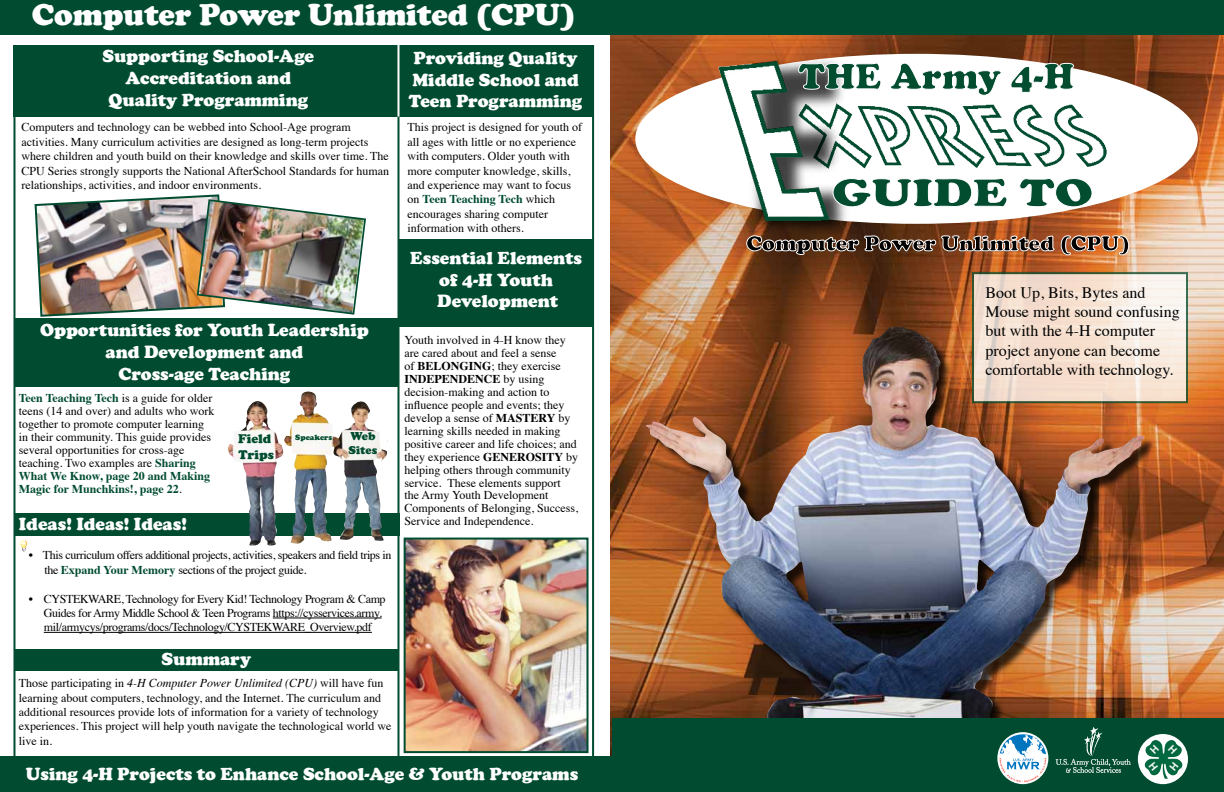
<style>
.page{position:relative;width:1224px;height:792px;background:#fff}
.page>*{position:absolute;margin:0;border:0;box-sizing:border-box;transform-origin:0 0}
.t1{font:900 31px "Cooper";color:#fff}
.t2{font:900 21.9px "Cooper";color:#000}
.t3{font:900 18px/21.6px "Cooper";color:#fff;text-align:center}
.t4{font:16px/19.2px "Times";color:#000}
.t5{font:900 13px/15.5px "Cooper";color:#014c30}
.t6{font:12px/13px "Times";color:#000}
.t7{font:12px/14.4px "Times";letter-spacing:-.03em;color:#000}
.t8{font:900 11.7px/14px "Cooper";color:#014c30}
.t9{font:900 8px "Cooper";color:#014c30}
.s1{font-weight:700;color:#014c30}
.s2{font-weight:700}
.s3{font-style:italic}
</style>
<div class="page">
<img style="left:611px;top:35px;width:613px;height:721px">
<div style="left:619px;top:328px;width:541px;height:440px;background:#000;opacity:.75"></div>
<img style="left:646px;top:327px;width:428px;height:392px">
<div style="left:0;top:0;width:1224px;height:35px;background:#014c30"></div>
<div style="left:0;top:756px;width:612px;height:36px;background:#014c30"></div>
<div style="left:635px;top:54px;width:563px;height:170px;background:#fff;border-radius:50%"></div>
<img style="left:1014px;top:59px;width:177px;height:167px">
<img style="left:682px;top:45px;width:208px;height:233px">
<svg style="left:746px;top:62px;width:384px;height:216px"></svg>
<div style="left:397px;top:45px;width:197px;height:72px;background:#014c30"></div>
<div style="left:13px;top:45px;width:385px;height:72px;background:#014c30"></div>
<hr style="left:398px;top:90px;width:2px;height:682px;background:#014c30">
<div style="left:398px;top:239px;width:195px;height:88px;background:#014c30"></div>
<div style="left:14px;top:318px;width:384px;height:68px;background:#014c30"></div>
<div style="left:14px;top:649px;width:385px;height:22px;background:#014c30"></div>
<div style="left:15px;top:513px;width:384px;height:22px;background:#014c30"></div>
<img style="left:284px;top:393px;width:79px;height:151px">
<div style="left:612px;top:719px;width:612px;height:73px;background:#014c30"></div>
<svg style="left:21px;top:540px;width:6px;height:12px"></svg>
<hr style="left:273px;top:618px;width:109px;height:1px;background:#000">
<hr style="left:44px;top:632px;width:328px;height:1px;background:#000">
<svg style="left:972px;top:272px;width:216px;height:131px;background:#ecdcce"></svg>
<img style="left:407px;top:541px;width:179px;height:209px">
<div style="left:404px;top:538px;width:185px;height:215px;border:2px solid #014c30"></div>
<img style="left:34px;top:194px;width:332px;height:123px">
<hr style="left:398px;top:44px;width:2px;height:73px;background:#fff">
<div style="left:1138px;top:734px;width:50px;height:50px;background:#fff;border-radius:50%"></div>
<img style="left:1145px;top:739px;width:38px;height:40px">
<svg style="left:998px;top:733px;width:49px;height:50px"></svg>
<svg style="left:1056px;top:727px;width:75px;height:46px"></svg>
<h1 class="t1" style="left:32px;top:-3px;width:545px">Computer Power Unlimited (CPU)</h1>
<h3 class="t3" style="left:102px;top:46px;width:213px">Supporting School-Age<br>Accreditation and<br>Quality Programming</h3>
<h3 class="t3" style="left:409px;top:47px;width:175px;text-align:left">Providing Quality<br>Middle School and<br>Teen Programming</h3>
<p class="t6" style="left:22px;top:119px;width:369px;line-height:14.4px">Computers and technology can be webbed into School-Age program activities. Many curriculum activities are designed as long-term projects where children and youth build on their knowledge and skills over time. The CPU Series strongly supports the National AfterSchool Standards for human relationships, activities, and indoor environments.</p>
<p class="t6" style="left:408px;top:119px;width:176px;line-height:14.4px">This project is designed for youth of all ages with little or no experience with computers. Older youth with more computer knowledge, skills, and experience may want to focus on <span class="s1">Teen Teaching Tech</span> which encourages sharing computer information with others.</p>
<h3 class="t3" style="left:40px;top:320px;width:330px">Opportunities for Youth Leadership and Development and<br>Cross-age Teaching</h3>
<p class="t6" style="left:19px;top:391px;width:197px"><span class="s1">Teen Teaching Tech</span> is a guide for older teens (14 and over) and adults who work together to promote computer learning in their community. This guide provides several opportunities for cross-age teaching. Two examples are <span class="s1">Sharing What We Know, page 20 and Making Magic for Munchkins!, page 22</span>.</p>
<p class="t5" style="left:238px;top:431px;width:37px">Field<br>Trips</p>
<p class="t9" style="left:295px;top:433px;width:39px">Speakers</p>
<p class="t8" style="left:349px;top:430px;width:30px">Web<br>Sites</p>
<h3 class="t3" style="left:19px;top:514px;width:170px">Ideas! Ideas! Ideas!</h3>
<p class="t7" style="left:45px;top:547px;width:348px;text-indent:-16px">• This curriculum offers additional projects, activities, speakers and field trips in the <span class="s1">Expand Your Memory</span> sections of the project guide.</p>
<p class="t7" style="left:44px;top:590px;width:343px;text-indent:-15px">• CYSTEKWARE, Technology for Every Kid! Technology Program &amp; Camp<br>Guides for Army Middle School &amp; Teen Programs https://cysservices.army. mil/armycys/programs/docs/Technology/CYSTEKWARE_Overview.pdf</p>
<h3 class="t3" style="left:410px;top:247px;width:173px">Essential Elements of 4-H Youth<br>Development</h3>
<p class="t6" style="left:405px;top:332px;width:175px">Youth involved in 4-H know they are cared about and feel a sense<br>of <span class="s2">BELONGING</span>; they exercise<br><span class="s2">INDEPENDENCE</span> by using decision-making and action to influence people and events; they develop a sense of <span class="s2">MASTERY</span> by learning skills needed in making positive career and life choices; and they experience <span class="s2">GENEROSITY</span> by helping others through community service. These elements support the Army Youth Development<br>Components of Belonging, Success,<br>Service and Independence.</p>
<h3 class="t3" style="left:162px;top:648px;width:91px">Summary</h3>
<p class="t6" style="left:19px;top:675px;width:374px;line-height:14.4px">Those participating in <span class="s3">4-H Computer Power Unlimited (CPU)</span> will have fun learning about computers, technology, and the Internet. The curriculum and additional resources provide lots of information for a variety of technology experiences. This project will help youth navigate the technological world we live in.</p>
<h3 class="t3" style="left:26px;top:764px;width:554px">Using 4-H Projects to Enhance School-Age &amp; Youth Programs</h3>
<h2 class="t2" style="left:746px;top:231px;width:385px">Computer Power Unlimited (CPU)</h2>
<h3 class="t4" style="left:986px;top:282px;width:196px">Boot Up, Bits, Bytes and<br>Mouse might sound confusing but with the 4-H computer project anyone can become comfortable with technology.</h3>
</div>
